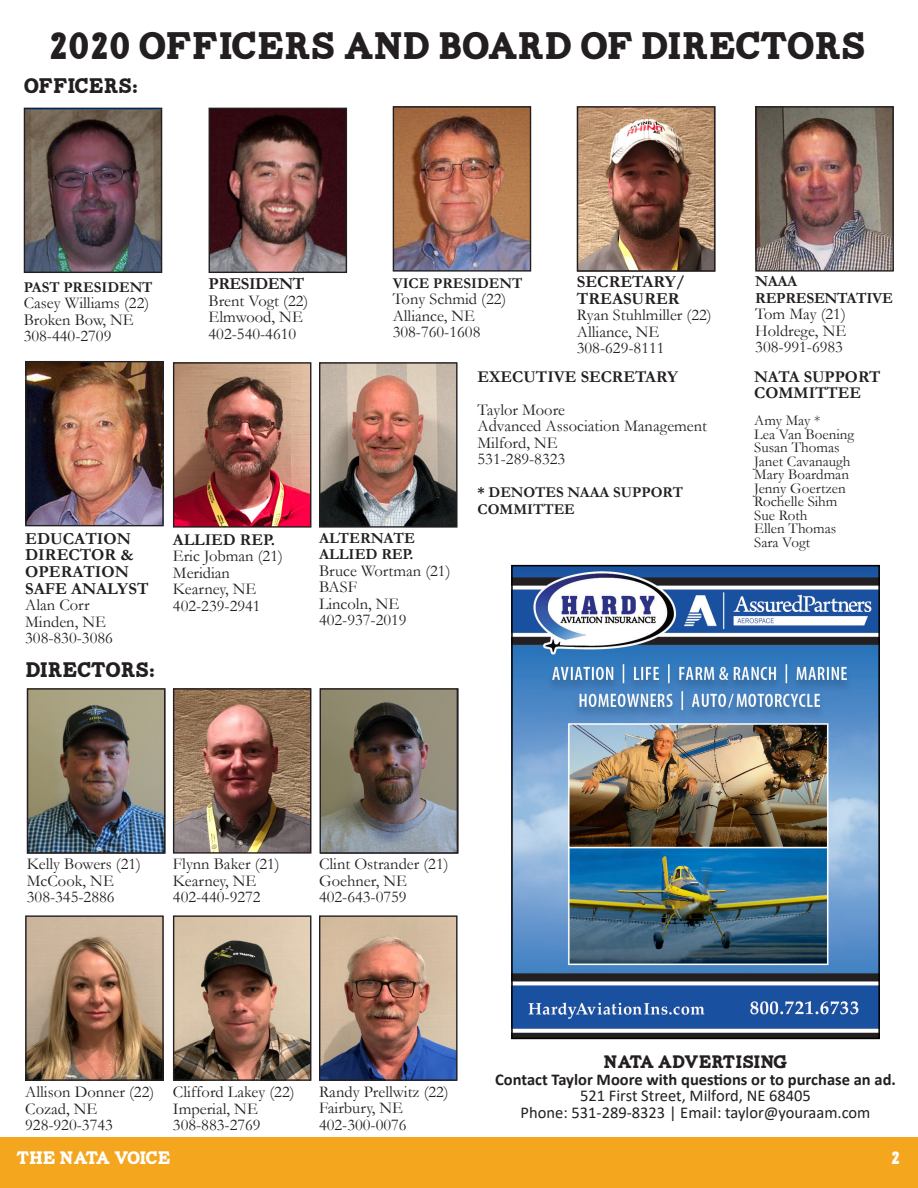
<style>
.page{position:relative;width:918px;height:1188px;background:#fff}
.page>*{position:absolute;margin:0;border:0;box-sizing:border-box;transform-origin:0 0}
.t1{font:38.25px "Carton";letter-spacing:-.015em;color:#231f20}
.t2{font:21px "Carton";letter-spacing:-.015em;color:#231f20}
.t3{font:18px "Carton";letter-spacing:-.02em;color:#231f20}
.t4{font:18px "Carton";letter-spacing:-.05em;color:#fff}
.t5{font:700 16.8px/16.8px "Garamond";color:#231f20}
.t6{font:700 16.8px "Garamond";letter-spacing:-.03em;color:#231f20}
.t7{font:16.5px "Garamond";color:#231f20}
.t8{font:16.5px "Calibri";color:#231f20}
.t9{font:700 16.5px "Garamond";color:#231f20}
.t10{font:700 16.5px "Calibri";color:#231f20}
.t11{font:700 15.45px "Garamond";color:#231f20}
.t12{font:700 15.45px "Garamond";letter-spacing:-.02em;color:#231f20}
.t13{font:15px "Garamond";color:#231f20}
.t14{font:700 15px/16.5px "Garamond";color:#231f20}
</style>
<div class="page">
<div style="left:0;top:1138px;width:918px;height:50px;background:#f4a61e"></div>
<img style="left:26px;top:110px;width:134px;height:161px">
<div style="left:24px;top:108px;width:138px;height:165px;border:1px solid #231f20"></div>
<img style="left:211px;top:110px;width:134px;height:161px">
<div style="left:209px;top:108px;width:138px;height:165px;border:1px solid #231f20"></div>
<img style="left:395px;top:108px;width:134px;height:162px">
<div style="left:393px;top:106px;width:138px;height:166px;border:1px solid #231f20"></div>
<img style="left:757px;top:108px;width:135px;height:162px">
<div style="left:755px;top:106px;width:139px;height:166px;border:1px solid #231f20"></div>
<img style="left:27px;top:363px;width:135px;height:161px">
<div style="left:25px;top:361px;width:139px;height:165px;border:1px solid #231f20"></div>
<img style="left:175px;top:364px;width:134px;height:162px">
<div style="left:173px;top:362px;width:138px;height:166px;border:1px solid #231f20"></div>
<img style="left:321px;top:364px;width:135px;height:162px">
<div style="left:319px;top:362px;width:139px;height:166px;border:1px solid #231f20"></div>
<img style="left:175px;top:917px;width:134px;height:162px">
<div style="left:173px;top:915px;width:138px;height:166px;border:1px solid #231f20"></div>
<img style="left:27px;top:917px;width:135px;height:162px">
<div style="left:25px;top:915px;width:139px;height:166px;border:1px solid #231f20"></div>
<img style="left:514px;top:568px;width:363px;height:468px">
<div style="left:511px;top:565px;width:369px;height:474px;border:2px solid #000"></div>
<img style="left:321px;top:917px;width:135px;height:162px">
<div style="left:319px;top:915px;width:139px;height:166px;border:1px solid #231f20"></div>
<img style="left:175px;top:690px;width:134px;height:162px">
<div style="left:173px;top:688px;width:138px;height:166px;border:1px solid #231f20"></div>
<img style="left:579px;top:108px;width:134px;height:162px">
<div style="left:577px;top:106px;width:138px;height:166px;border:1px solid #231f20"></div>
<img style="left:322px;top:690px;width:134px;height:162px">
<div style="left:320px;top:688px;width:138px;height:166px;border:1px solid #231f20"></div>
<img style="left:29px;top:690px;width:134px;height:162px">
<div style="left:27px;top:688px;width:138px;height:166px;border:1px solid #231f20"></div>
<p class="t1" style="left:49px;top:31px;width:818px">2020 OFFICERS AND BOARD OF DIRECTORS</p>
<p class="t2" style="left:24px;top:77px;width:116px">OFFICERS:</p>
<p class="t14" style="left:24px;top:279px;width:130px">PAST PRESIDENT</p>
<p class="t7" style="left:24px;top:292px;width:127px">Casey Williams (22)</p>
<p class="t7" style="left:24px;top:309px;width:111px">Broken Bow, NE</p>
<p class="t7" style="left:24px;top:325px;width:89px">308-440-2709</p>
<p class="t5" style="left:25px;top:530px;width:110px">EDUCATION<br>DIRECTOR &amp;</p>
<p class="t5" style="left:25px;top:563px;width:125px">OPERATION<br>SAFE ANALYST</p>
<p class="t7" style="left:25px;top:594px;width:66px">Alan Corr</p>
<p class="t7" style="left:25px;top:611px;width:82px">Minden, NE</p>
<p class="t7" style="left:25px;top:627px;width:89px">308-830-3086</p>
<p class="t2" style="left:25px;top:661px;width:131px">DIRECTORS:</p>
<p class="t6" style="left:209px;top:272px;width:97px">PRESIDENT</p>
<p class="t7" style="left:209px;top:289px;width:101px">Brent Vogt (22)</p>
<p class="t7" style="left:209px;top:306px;width:96px">Elmwood, NE</p>
<p class="t7" style="left:209px;top:323px;width:89px">402-540-4610</p>
<p class="t9" style="left:173px;top:528px;width:104px">ALLIED REP.</p>
<p class="t7" style="left:173px;top:545px;width:112px">Eric Jobman (21)</p>
<p class="t7" style="left:173px;top:562px;width:59px">Meridian</p>
<p class="t7" style="left:173px;top:578px;width:85px">Kearney, NE</p>
<p class="t7" style="left:173px;top:595px;width:89px">402-239-2941</p>
<p class="t14" style="left:393px;top:275px;width:131px">VICE PRESIDENT</p>
<p class="t7" style="left:393px;top:288px;width:115px">Tony Schmid (22)</p>
<p class="t7" style="left:393px;top:305px;width:84px">Alliance, NE</p>
<p class="t7" style="left:393px;top:321px;width:89px">308-760-1608</p>
<p class="t5" style="left:577px;top:273px;width:110px">SECRETARY/<br>TREASURER</p>
<p class="t7" style="left:577px;top:304px;width:136px">Ryan Stuhlmiller (22)</p>
<p class="t7" style="left:577px;top:320px;width:84px">Alliance, NE</p>
<p class="t7" style="left:577px;top:337px;width:89px">308-629-8111</p>
<p class="t11" style="left:319px;top:527px;width:98px">ALTERNATE</p>
<p class="t11" style="left:319px;top:544px;width:96px">ALLIED REP.</p>
<p class="t7" style="left:319px;top:560px;width:133px">Bruce Wortman (21)</p>
<p class="t7" style="left:319px;top:576px;width:39px">BASF</p>
<p class="t7" style="left:319px;top:593px;width:82px">Lincoln, NE</p>
<p class="t7" style="left:319px;top:609px;width:89px">402-937-2019</p>
<p class="t9" style="left:478px;top:365px;width:202px">EXECUTIVE SECRETARY</p>
<p class="t7" style="left:478px;top:399px;width:89px">Taylor Moore</p>
<p class="t7" style="left:478px;top:415px;width:231px">Advanced Association Management</p>
<p class="t7" style="left:478px;top:432px;width:82px">Milford, NE</p>
<p class="t7" style="left:478px;top:448px;width:89px">531-289-8323</p>
<p class="t14" style="left:478px;top:484px;width:207px">* DENOTES NAAA SUPPORT<br>COMMITTEE</p>
<p class="t12" style="left:755px;top:270px;width:44px">NAAA</p>
<p class="t12" style="left:755px;top:287px;width:139px">REPRESENTATIVE</p>
<p class="t7" style="left:755px;top:303px;width:92px">Tom May (21)</p>
<p class="t7" style="left:755px;top:319px;width:92px">Holdrege, NE</p>
<p class="t7" style="left:755px;top:336px;width:89px">308-991-6983</p>
<p class="t9" style="left:754px;top:365px;width:128px">NATA SUPPORT</p>
<p class="t9" style="left:754px;top:382px;width:109px">COMMITTEE</p>
<p class="t13" style="left:754px;top:411px;width:68px">Amy May *</p>
<p class="t13" style="left:754px;top:424px;width:101px">Lea Van Boening</p>
<p class="t13" style="left:754px;top:438px;width:87px">Susan Thomas</p>
<p class="t13" style="left:754px;top:451px;width:98px">Janet Cavanaugh</p>
<p class="t13" style="left:754px;top:465px;width:96px">Mary Boardman</p>
<p class="t13" style="left:754px;top:478px;width:93px">Jenny Goertzen</p>
<p class="t13" style="left:754px;top:492px;width:85px">Rochelle Sihm</p>
<p class="t13" style="left:754px;top:505px;width:55px">Sue Roth</p>
<p class="t13" style="left:754px;top:519px;width:84px">Ellen Thomas</p>
<p class="t13" style="left:754px;top:532px;width:58px">Sara Vogt</p>
<p class="t7" style="left:27px;top:853px;width:116px">Kelly Bowers (21)</p>
<p class="t7" style="left:27px;top:870px;width:88px">McCook, NE</p>
<p class="t7" style="left:27px;top:886px;width:89px">308-345-2886</p>
<p class="t7" style="left:173px;top:853px;width:108px">Flynn Baker (21)</p>
<p class="t7" style="left:173px;top:870px;width:85px">Kearney, NE</p>
<p class="t7" style="left:173px;top:886px;width:89px">402-440-9272</p>
<p class="t7" style="left:319px;top:853px;width:131px">Clint Ostrander (21)</p>
<p class="t7" style="left:319px;top:870px;width:90px">Goehner, NE</p>
<p class="t7" style="left:319px;top:886px;width:89px">402-643-0759</p>
<p class="t7" style="left:25px;top:1081px;width:131px">Allison Donner (22)</p>
<p class="t7" style="left:25px;top:1098px;width:74px">Cozad, NE</p>
<p class="t7" style="left:25px;top:1114px;width:89px">928-920-3743</p>
<p class="t7" style="left:173px;top:1081px;width:123px">Clifford Lakey (22)</p>
<p class="t7" style="left:173px;top:1098px;width:86px">Imperial, NE</p>
<p class="t7" style="left:173px;top:1114px;width:89px">308-883-2769</p>
<p class="t7" style="left:319px;top:1080px;width:131px">Randy Prellwitz (22)</p>
<p class="t7" style="left:319px;top:1097px;width:86px">Fairbury, NE</p>
<p class="t7" style="left:319px;top:1113px;width:89px">402-300-0076</p>
<p class="t3" style="left:604px;top:1055px;width:185px">NATA ADVERTISING</p>
<p class="t10" style="left:495px;top:1068px;width:402px">Contact Taylor Moore with questions or to purchase an ad.</p>
<p class="t8" style="left:580px;top:1084px;width:232px">521 First Street, Milford, NE 68405</p>
<p class="t8" style="left:521px;top:1101px;width:351px">Phone: 531-289-8323 | Email: taylor@youraam.com</p>
<p class="t4" style="left:16px;top:1150px;width:156px">THE NATA VOICE</p>
<p class="t4" style="left:891px;top:1150px;width:10px">2</p>
</div>
